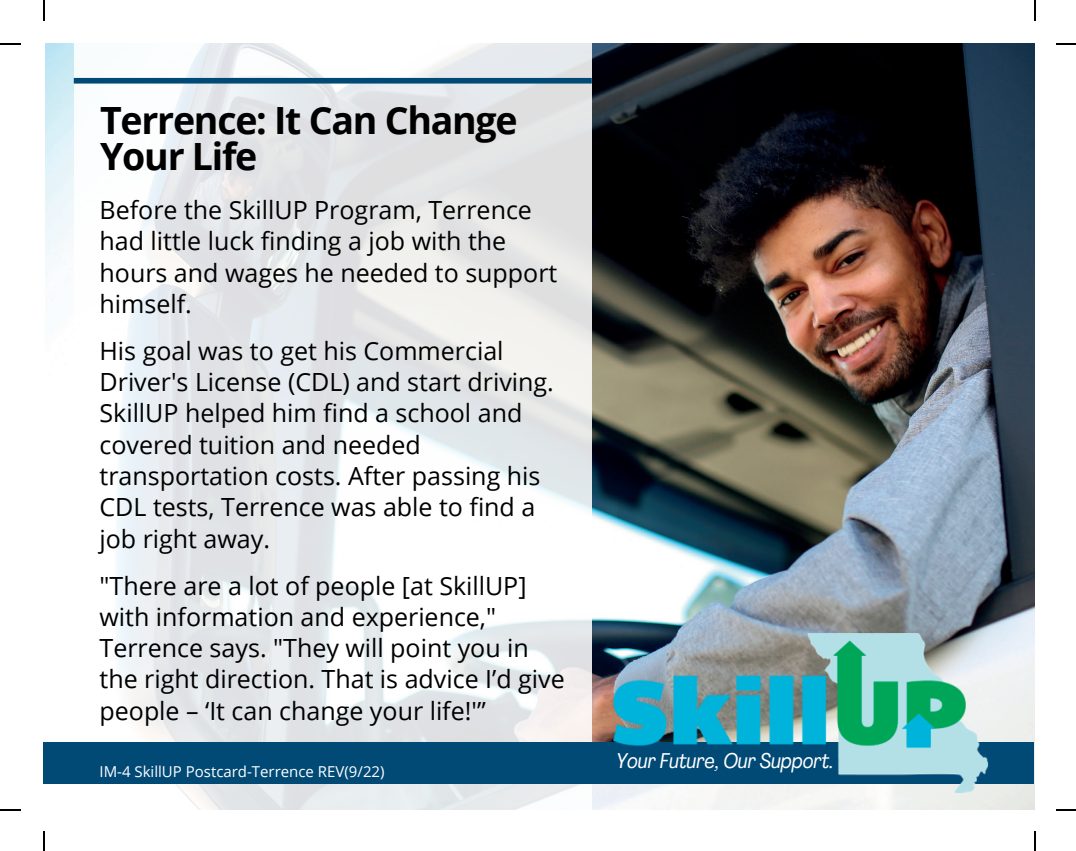
<style>
.page{position:relative;width:1076px;height:851px;background:#fff}
.page>*{position:absolute;margin:0;border:0;box-sizing:border-box;transform-origin:0 0}
.t1{font:700 37.5px/35.5px "Open Sans";letter-spacing:-.035em;color:#000}
.t2{font:25px/31.2px "Open Sans";color:#000}
.t3{font:italic condensed 21px "Agrandir";color:#fff}
.t4{font:15px "Open Sans";color:#fff}
</style>
<div class="page">
<img style="left:45px;top:43px;width:988px;height:765px">
<svg style="left:74px;top:43px;width:517px;height:767px"></svg>
<div style="left:43px;top:741px;width:990px;height:42px;background:#014a76"></div>
<img style="left:602px;top:633px;width:396px;height:158px">
<div style="left:74px;top:78px;width:517px;height:5px;background:#014a76"></div>
<hr style="left:43px;top:0;width:2px;height:21px;background:#000">
<hr style="left:0;top:43px;width:21px;height:2px;background:#000">
<hr style="left:1033px;top:0;width:2px;height:21px;background:#000">
<svg style="left:1056px;top:43px;width:19px;height:2px"></svg>
<svg style="left:43px;top:831px;width:2px;height:19px"></svg>
<hr style="left:0;top:808px;width:21px;height:2px;background:#000">
<svg style="left:1034px;top:831px;width:1px;height:19px"></svg>
<svg style="left:1056px;top:809px;width:19px;height:1px"></svg>
<h1 class="t1" style="left:100px;top:102px;width:419px">Terrence: It Can Change<br>Your Life</h1>
<p class="t2" style="left:99px;top:194px;width:459px">Before the SkillUP Program, Terrence had little luck finding a job with the hours and wages he needed to support himself.</p>
<p class="t2" style="left:99px;top:334px;width:455px">His goal was to get his Commercial Driver's License (CDL) and start driving.<br>SkillUP helped him find a school and covered tuition and needed transportation costs. After passing his CDL tests, Terrence was able to find a job right away.</p>
<p class="t2" style="left:99px;top:569px;width:466px">"There are a lot of people [at SkillUP] with information and experience," Terrence says. "They will point you in the right direction. That is advice I’d give people – ‘It can change your life!'”</p>
<p class="t4" style="left:99px;top:760px;width:286px">IM-4 SkillUP Postcard-Terrence REV(9/22)</p>
<p class="t3" style="left:615px;top:751px;width:219px">Your Future, Our Support.</p>
</div>
